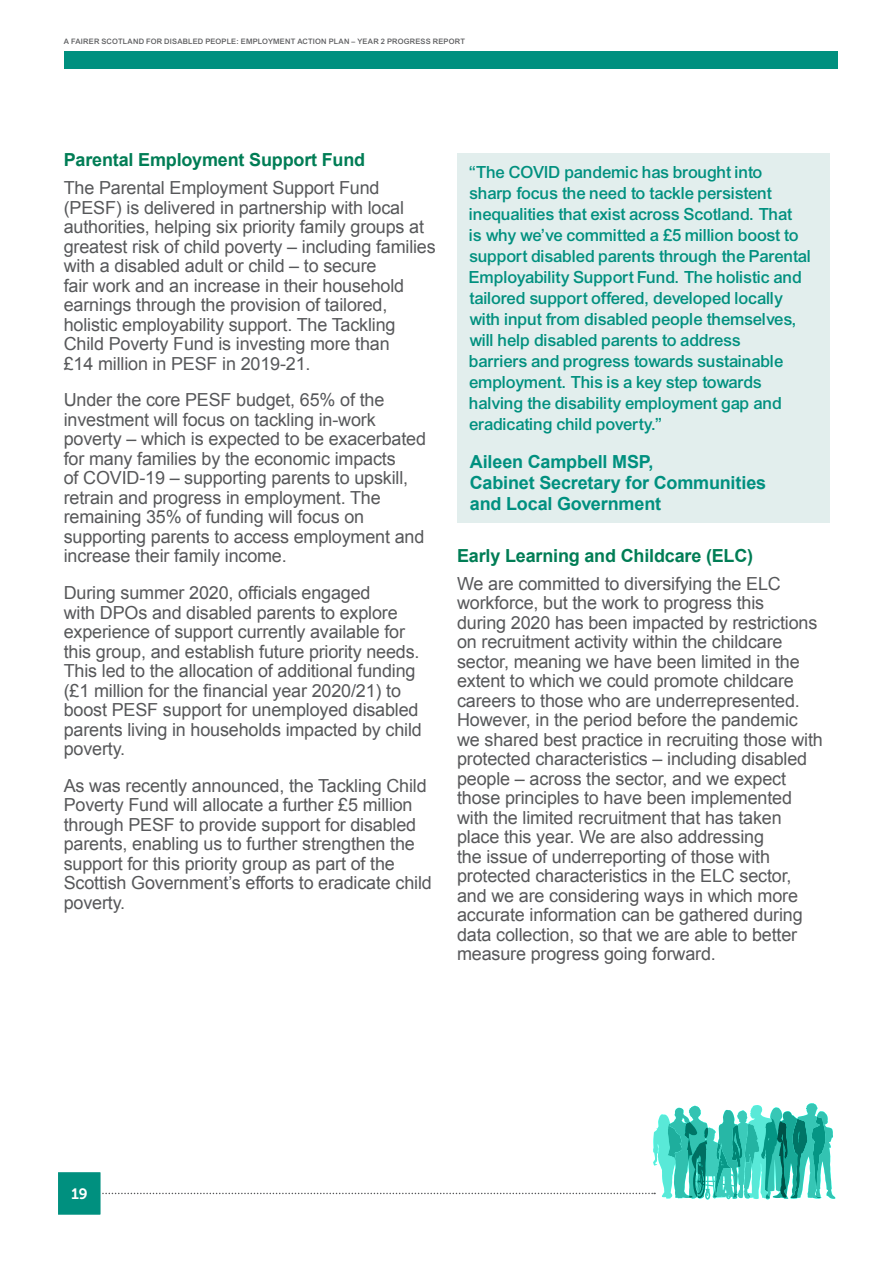
<style>
.page{position:relative;width:893px;height:1263px;background:#fff}
.page>*{position:absolute;margin:0;border:0;box-sizing:border-box;transform-origin:0 0}
.t1{font:18px/19.5px "Arial";letter-spacing:-.01em;color:#57585a}
.t2{font:18px/21px "Arial Mdm";letter-spacing:-.01em;color:#00907f}
.t3{font:700 18px/21px "Arial";letter-spacing:-.01em;color:#00907f}
.t4{font:700 18px "Arial";letter-spacing:-.01em;color:#007d55}
.t5{font:15px "Museo 700";color:#fff}
.t6{font:500 7.5px "Arial";letter-spacing:.025em;color:#57585a}
</style>
<div class="page">
<div style="left:64px;top:51px;width:774px;height:17px;background:#00907f"></div>
<svg style="left:58px;top:1103px;width:777px;height:112px"></svg>
<div style="left:709px;top:1100px;width:13px;height:11px;background:#fff"></div>
<div style="left:457px;top:153px;width:372px;height:370px;background:#e2eeed"></div>
<p class="t6" style="left:64px;top:37px;width:403px">A FAIRER SCOTLAND FOR DISABLED PEOPLE: EMPLOYMENT ACTION PLAN – YEAR 2 PROGRESS REPORT</p>
<p class="t4" style="left:64px;top:148px;width:303px">Parental Employment Support Fund</p>
<p class="t1" style="left:64px;top:178px;width:374px">The Parental Employment Support Fund (PESF) is delivered in partnership with local authorities, helping six priority family groups at greatest risk of child poverty – including families with a disabled adult or child – to secure<br>fair work and an increase in their household earnings through the provision of tailored, holistic employability support. The Tackling Child Poverty Fund is investing more than<br>£14 million in PESF in 2019-21.</p>
<p class="t1" style="left:64px;top:391px;width:364px">Under the core PESF budget, 65% of the investment will focus on tackling in-work poverty – which is expected to be exacerbated for many families by the economic impacts<br>of COVID-19 – supporting parents to upskill, retrain and progress in employment. The remaining 35% of funding will focus on supporting parents to access employment and increase their family income.</p>
<p class="t1" style="left:64px;top:583px;width:360px">During summer 2020, officials engaged<br>with DPOs and disabled parents to explore experience of support currently available for this group, and establish future priority needs.<br>This led to the allocation of additional funding (£1 million for the financial year 2020/21) to boost PESF support for unemployed disabled parents living in households impacted by child poverty.</p>
<p class="t1" style="left:64px;top:776px;width:370px">As was recently announced, the Tackling Child Poverty Fund will allocate a further £5 million through PESF to provide support for disabled parents, enabling us to further strengthen the support for this priority group as part of the Scottish Government’s efforts to eradicate child poverty.</p>
<p class="t2" style="left:470px;top:162px;width:344px">“The COVID pandemic has brought into<br>sharp focus the need to tackle persistent inequalities that exist across Scotland. That<br>is why we’ve committed a £5 million boost to support disabled parents through the Parental Employability Support Fund. The holistic and tailored support offered, developed locally with input from disabled people themselves, will help disabled parents to address<br>barriers and progress towards sustainable employment. This is a key step towards halving the disability employment gap and eradicating child poverty.”</p>
<p class="t3" style="left:470px;top:452px;width:298px">Aileen Campbell MSP,<br>Cabinet Secretary for Communities and Local Government</p>
<p class="t4" style="left:457px;top:543px;width:298px">Early Learning and Childcare (ELC)</p>
<p class="t1" style="left:457px;top:574px;width:367px">We are committed to diversifying the ELC workforce, but the work to progress this<br>during 2020 has been impacted by restrictions on recruitment activity within the childcare sector, meaning we have been limited in the extent to which we could promote childcare careers to those who are underrepresented.<br>However, in the period before the pandemic we shared best practice in recruiting those with protected characteristics – including disabled people – across the sector, and we expect those principles to have been implemented with the limited recruitment that has taken place this year. We are also addressing<br>the issue of underreporting of those with protected characteristics in the ELC sector, and we are considering ways in which more accurate information can be gathered during data collection, so that we are able to better measure progress going forward.</p>
<p class="t5" style="left:71px;top:1185px;width:18px">19</p>
</div>
